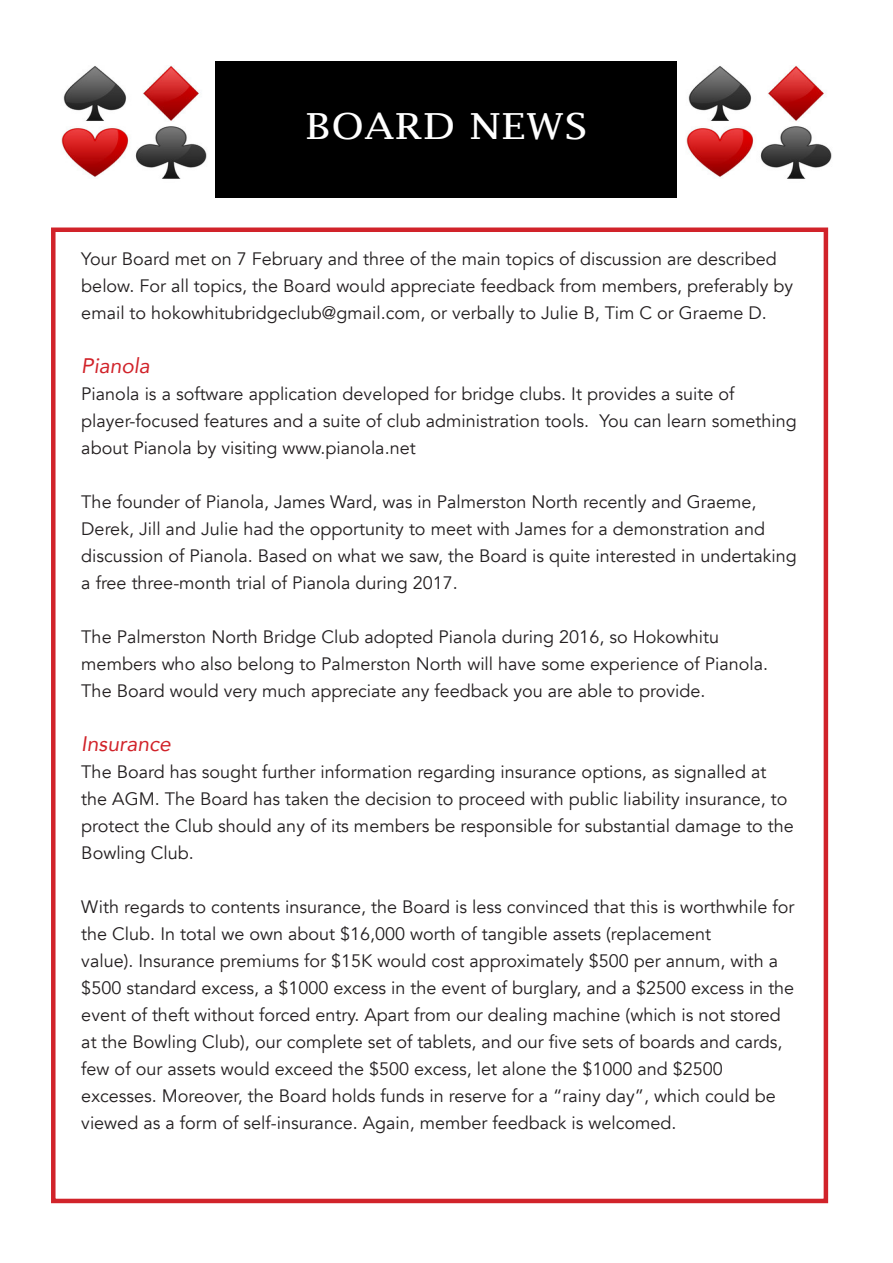
<style>
.page{position:relative;width:893px;height:1263px;background:#fff}
.page>*{position:absolute;margin:0;border:0;box-sizing:border-box;transform-origin:0 0}
.t1{font:36px "Lucida Fax";color:#fff;scale:1.17 1}
.t2{font:italic 21px "Avenir";color:#d1232a}
.t3{font:18px/27px "Avenir";color:#231f20}
</style>
<div class="page">
<div style="left:216px;top:62px;width:461px;height:136px;background:#000"></div>
<div style="left:51px;top:227px;width:777px;height:976px;border:4px solid #d1232a"></div>
<img style="left:61px;top:65px;width:146px;height:114px">
<img style="left:686px;top:65px;width:146px;height:114px">
<p class="t1" style="left:305px;top:105px;width:243px">BOARD NEWS</p>
<p class="t3" style="left:81px;top:245px;width:713px">Your Board met on 7 February and three of the main topics of discussion are described below. For all topics, the Board would appreciate feedback from members, preferably by email to hokowhitubridgeclub@gmail.com, or verbally to Julie B, Tim C or Graeme D.</p>
<p class="t2" style="left:81px;top:352px;width:70px">Pianola</p>
<p class="t3" style="left:81px;top:380px;width:655px">Pianola is a software application developed for bridge clubs. It provides a suite of</p>
<p class="t3" style="left:81px;top:407px;width:717px">player-focused features and a suite of club administration tools. You can learn something about Pianola by visiting www.pianola.net</p>
<p class="t3" style="left:81px;top:488px;width:717px">The founder of Pianola, James Ward, was in Palmerston North recently and Graeme, Derek, Jill and Julie had the opportunity to meet with James for a demonstration and discussion of Pianola. Based on what we saw, the Board is quite interested in undertaking a free three-month trial of Pianola during 2017.</p>
<p class="t3" style="left:81px;top:623px;width:639px">The Palmerston North Bridge Club adopted Pianola during 2016, so Hokowhitu</p>
<p class="t3" style="left:81px;top:650px;width:688px">members who also belong to Palmerston North will have some experience of Pianola.<br>The Board would very much appreciate any feedback you are able to provide.</p>
<p class="t2" style="left:81px;top:730px;width:91px">Insurance</p>
<p class="t3" style="left:81px;top:758px;width:714px">The Board has sought further information regarding insurance options, as signalled at the AGM. The Board has taken the decision to proceed with public liability insurance, to protect the Club should any of its members be responsible for substantial damage to the Bowling Club.</p>
<p class="t3" style="left:81px;top:893px;width:714px">With regards to contents insurance, the Board is less convinced that this is worthwhile for the Club. In total we own about $16,000 worth of tangible assets (replacement</p>
<p class="t3" style="left:81px;top:947px;width:714px">value). Insurance premiums for $15K would cost approximately $500 per annum, with a $500 standard excess, a $1000 excess in the event of burglary, and a $2500 excess in the event of theft without forced entry. Apart from our dealing machine (which is not stored at the Bowling Club), our complete set of tablets, and our five sets of boards and cards, few of our assets would exceed the $500 excess, let alone the $1000 and $2500</p>
<p class="t3" style="left:81px;top:1082px;width:696px">excesses. Moreover, the Board holds funds in reserve for a “rainy day”, which could be viewed as a form of self-insurance. Again, member feedback is welcomed.</p>
</div>
